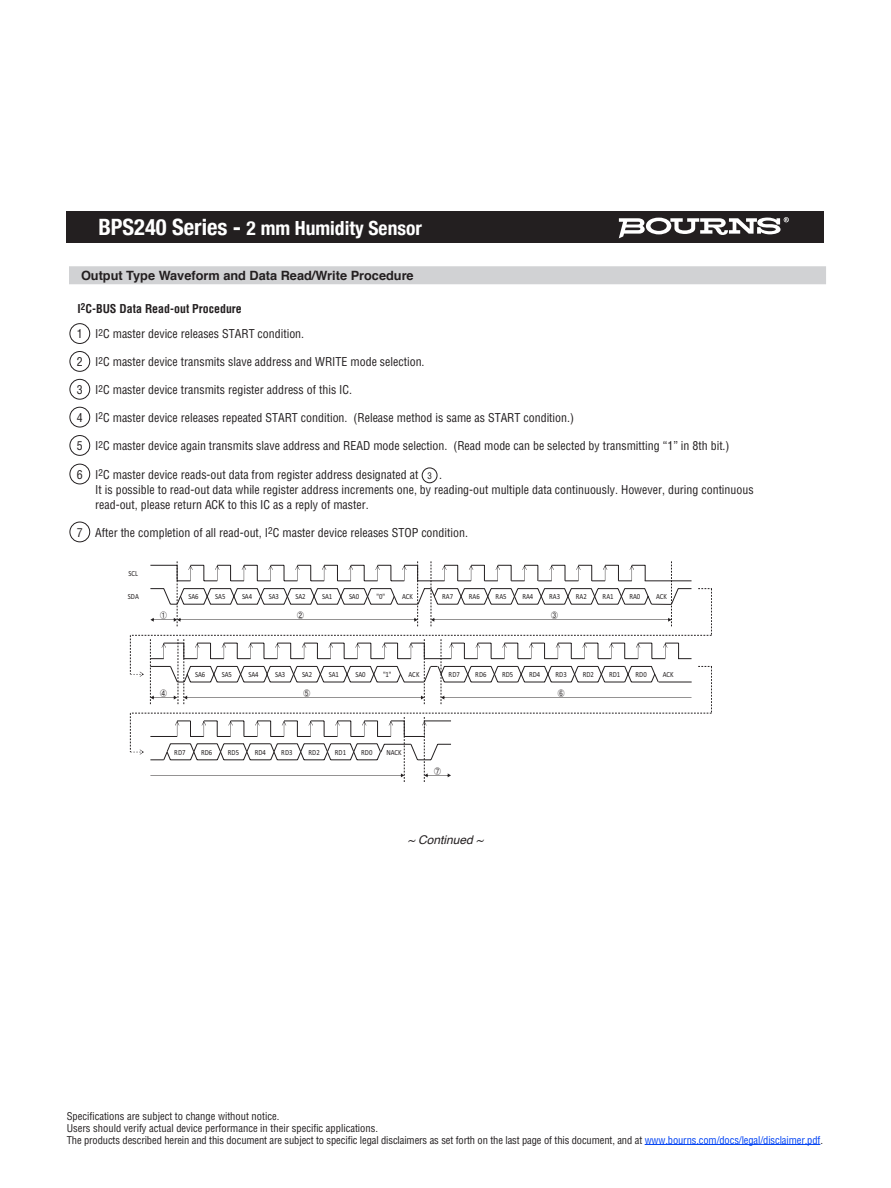
<style>
.page{position:relative;width:891px;height:1188px;background:#fff}
.page>*{position:absolute;margin:0;border:0;box-sizing:border-box;transform-origin:0 0}
.t1{font:700 condensed 22.5px "Helvetica Neue";color:#fff}
.t2{font:700 condensed 19.5px "Helvetica Neue";color:#fff}
.t3{font:700 12.75px "Helvetica";color:#231f20}
.t4{font:italic 12px "Helvetica";color:#231f20}
.t5{font:condensed 11.85px/14.9px "Helvetica";color:#231f20}
.t6{font:700 condensed 11.85px "Helvetica";color:#231f20}
.t7{font:condensed 10.5px/12px "Helvetica";letter-spacing:-.01em;color:#231f20}
.t8{font:condensed 9px "Helvetica";color:#231f20}
.t9{font:7.8px "Calibri";letter-spacing:.005em;color:#231f20;scale:.86 1}
.s1{font-size:22.5px}
.s2{color:#0042f4}
</style>
<div class="page">
<div style="left:69px;top:266px;width:757px;height:18px;background:#d1d2d4"></div>
<div style="left:67px;top:212px;width:757px;height:31px;background:#231f20"></div>
<svg style="left:619px;top:217px;width:170px;height:21px"></svg>
<hr style="left:645px;top:1144px;width:175px;height:1px;background:#0042f4">
<div style="left:70px;top:323px;width:20px;height:21px;border:1px solid #231f20;border-radius:50%"></div>
<div style="left:70px;top:351px;width:20px;height:21px;border:1px solid #231f20;border-radius:50%"></div>
<div style="left:70px;top:379px;width:20px;height:21px;border:1px solid #231f20;border-radius:50%"></div>
<div style="left:70px;top:407px;width:20px;height:20px;border:1px solid #231f20;border-radius:50%"></div>
<div style="left:70px;top:435px;width:20px;height:21px;border:1px solid #231f20;border-radius:50%"></div>
<div style="left:70px;top:522px;width:20px;height:20px;border:1px solid #231f20;border-radius:50%"></div>
<div style="left:70px;top:464px;width:20px;height:20px;border:1px solid #231f20;border-radius:50%"></div>
<div style="left:422px;top:468px;width:15px;height:15px;border:1px solid #231f20;border-radius:50%"></div>
<svg style="left:130px;top:562px;width:582px;height:220px"></svg>
<h2 class="t2" style="left:98px;top:213px;width:431px"><span class="s1">BPS240 Series -</span> 10 mm Analog High Pressure Sensor</h2>
<h1 class="t1" style="left:134px;top:209px;width:23px">13</h1>
<h2 class="t2" style="left:247px;top:211px;width:177px">2 mm Humidity Sensor</h2>
<p class="t3" style="left:81px;top:265px;width:334px">Output Type Waveform and Data Read/Write Procedure</p>
<p class="t6" style="left:78px;top:301px;width:166px">I<sup>2</sup>C-BUS Data Read-out Procedure</p>
<p class="t5" style="left:77px;top:327px;width:229px">1 I<sup>2</sup>C master device releases START condition.</p>
<p class="t5" style="left:77px;top:354px;width:349px">2 I<sup>2</sup>C master device transmits slave address and WRITE mode selection.</p>
<p class="t5" style="left:77px;top:382px;width:277px">3 I<sup>2</sup>C master device transmits register address of this IC.</p>
<p class="t5" style="left:77px;top:410px;width:499px">4 I<sup>2</sup>C master device releases repeated START condition. (Release method is same as START condition.)</p>
<p class="t5" style="left:77px;top:438px;width:654px">5 I<sup>2</sup>C master device again transmits slave address and READ mode selection. (Read mode can be selected by transmitting “1” in 8th bit.)</p>
<p class="t5" style="left:77px;top:467px;width:343px">6 I<sup>2</sup>C master device reads-out data from register address designated at</p>
<p class="t5" style="left:95px;top:467px;width:660px;text-indent:344px">.<br>It is possible to read-out data while register address increments one, by reading-out multiple data continuously. However, during continuous read-out, please return ACK to this IC as a reply of master.</p>
<p class="t8" style="left:427px;top:470px;width:6px">3</p>
<p class="t5" style="left:77px;top:525px;width:393px">7 After the completion of all read-out, I<sup>2</sup>C master device releases STOP condition.</p>
<p class="t9" style="left:128px;top:568px;width:13px">SCL</p>
<p class="t9" style="left:128px;top:592px;width:14px">SDA</p>
<p class="t9" style="left:189px;top:591px;width:13px">SA6</p>
<p class="t9" style="left:215px;top:591px;width:13px">SA5</p>
<p class="t9" style="left:242px;top:591px;width:13px">SA4</p>
<p class="t9" style="left:269px;top:591px;width:13px">SA3</p>
<p class="t9" style="left:296px;top:591px;width:13px">SA2</p>
<p class="t9" style="left:322px;top:591px;width:13px">SA1</p>
<p class="t9" style="left:349px;top:591px;width:13px">SA0</p>
<p class="t9" style="left:377px;top:591px;width:11px">"0"</p>
<p class="t9" style="left:402px;top:591px;width:14px">ACK</p>
<p class="t9" style="left:442px;top:591px;width:14px">RA7</p>
<p class="t9" style="left:469px;top:591px;width:14px">RA6</p>
<p class="t9" style="left:496px;top:591px;width:14px">RA5</p>
<p class="t9" style="left:522px;top:591px;width:14px">RA4</p>
<p class="t9" style="left:549px;top:591px;width:14px">RA3</p>
<p class="t9" style="left:576px;top:591px;width:14px">RA2</p>
<p class="t9" style="left:603px;top:591px;width:14px">RA1</p>
<p class="t9" style="left:629px;top:591px;width:14px">RA0</p>
<p class="t9" style="left:656px;top:591px;width:14px">ACK</p>
<p class="t9" style="left:195px;top:669px;width:13px">SA6</p>
<p class="t9" style="left:222px;top:669px;width:13px">SA5</p>
<p class="t9" style="left:249px;top:669px;width:13px">SA4</p>
<p class="t9" style="left:275px;top:669px;width:13px">SA3</p>
<p class="t9" style="left:302px;top:669px;width:13px">SA2</p>
<p class="t9" style="left:329px;top:669px;width:13px">SA1</p>
<p class="t9" style="left:356px;top:669px;width:13px">SA0</p>
<p class="t9" style="left:383px;top:669px;width:11px">"1"</p>
<p class="t9" style="left:409px;top:669px;width:14px">ACK</p>
<p class="t9" style="left:449px;top:669px;width:15px">RD7</p>
<p class="t9" style="left:475px;top:669px;width:15px">RD6</p>
<p class="t9" style="left:502px;top:669px;width:15px">RD5</p>
<p class="t9" style="left:529px;top:669px;width:15px">RD4</p>
<p class="t9" style="left:556px;top:669px;width:15px">RD3</p>
<p class="t9" style="left:583px;top:669px;width:15px">RD2</p>
<p class="t9" style="left:609px;top:669px;width:15px">RD1</p>
<p class="t9" style="left:636px;top:669px;width:15px">RD0</p>
<p class="t9" style="left:663px;top:669px;width:14px">ACK</p>
<p class="t9" style="left:174px;top:747px;width:15px">RD7</p>
<p class="t9" style="left:201px;top:747px;width:15px">RD6</p>
<p class="t9" style="left:228px;top:747px;width:15px">RD5</p>
<p class="t9" style="left:255px;top:747px;width:15px">RD4</p>
<p class="t9" style="left:281px;top:747px;width:15px">RD3</p>
<p class="t9" style="left:308px;top:747px;width:15px">RD2</p>
<p class="t9" style="left:335px;top:747px;width:15px">RD1</p>
<p class="t9" style="left:361px;top:747px;width:15px">RD0</p>
<p class="t9" style="left:387px;top:747px;width:19px">NACK</p>
<p class="t4" style="left:408px;top:831px;width:77px">~ Continued ~</p>
<p class="t7" style="left:67px;top:1110px;width:758px">Specifications are subject to change without notice.<br>Users should verify actual device performance in their specific applications.<br>The products described herein and this document are subject to specific legal disclaimers as set forth on the last page of this document, and at <span class="s2">www.bourns.com/docs/legal/disclaimer.pdf</span>.</p>
</div>
